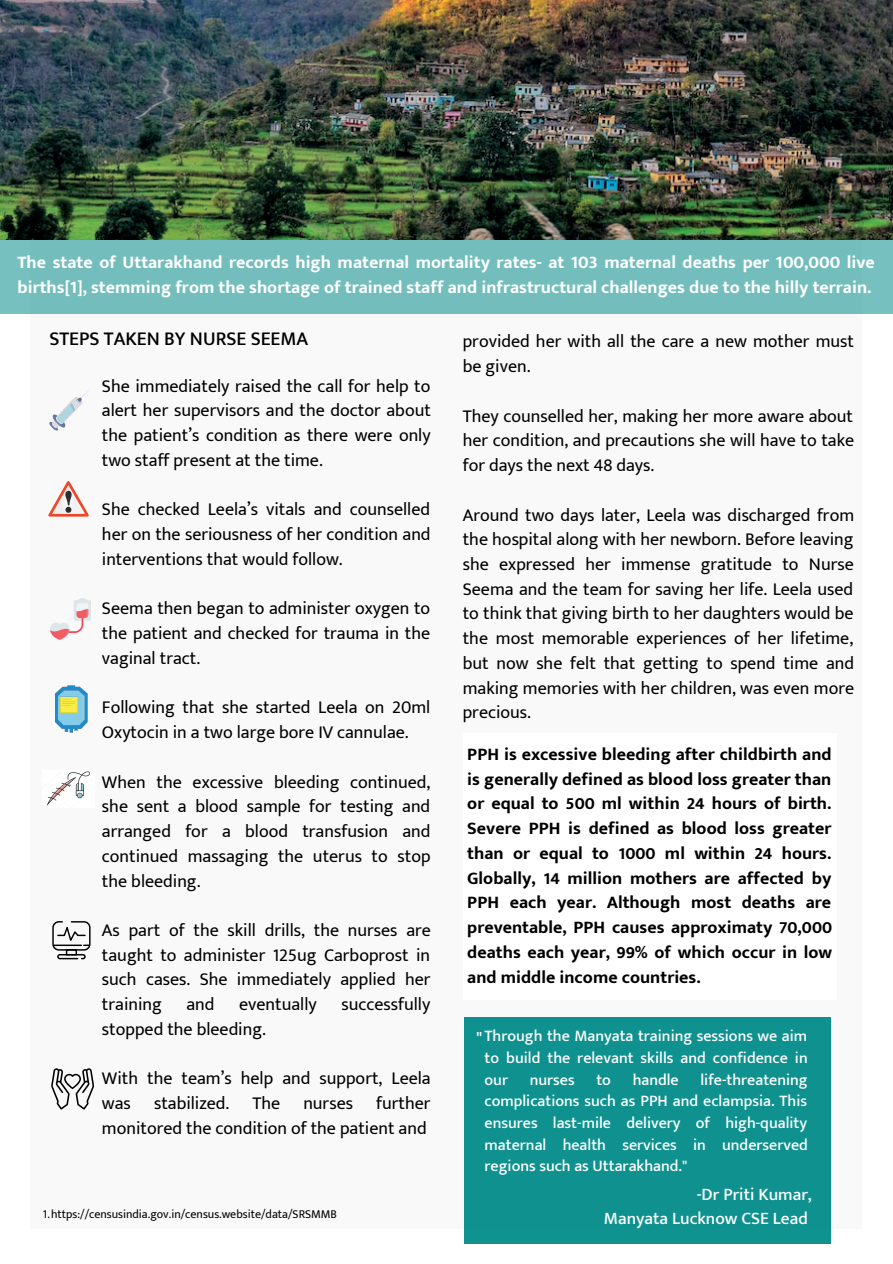
<style>
.page{position:relative;width:893px;height:1264px;background:#fff}
.page>*{position:absolute;margin:0;border:0;box-sizing:border-box;transform-origin:0 0}
.t1{font:500 19.5px "Mukta";color:#000}
.t2{font:500 18.75px "Mukta Mahee";color:#fff}
.t3{font:18px/24.8px "Mukta";color:#000;text-align:justify}
.t4{font:700 18px/24.8px "Mukta Mahee";color:#000;text-align:justify}
.t5{font:700 18px/24.8px "Mukta";color:#fff}
.t6{font:500 17.4px "Mukta Mahee";color:#fff}
.t7{font:500 16.05px/21.6px "Mukta Mahee";color:#fff;text-align:justify}
.t8{font:12px "Mukta";color:#000}
</style>
<div class="page">
<div style="left:31px;top:34px;width:831px;height:1194px;background:#f9f9f9"></div>
<div style="left:0;top:238px;width:892px;height:76px;background:#73bebc"></div>
<img style="left:0;top:0;width:892px;height:239px">
<svg style="left:49px;top:390px;width:40px;height:40px"></svg>
<svg style="left:48px;top:481px;width:41px;height:35px"></svg>
<img style="left:50px;top:599px;width:41px;height:40px">
<svg style="left:55px;top:685px;width:33px;height:47px;background:#8dc2c0"></svg>
<img style="left:47px;top:771px;width:43px;height:35px">
<div style="left:52px;top:921px;width:39px;height:29px;border:1px solid #000;border-radius:6px"></div>
<hr style="left:54px;top:944px;width:27px;height:2px;background:#000">
<svg style="left:56px;top:922px;width:33px;height:24px"></svg>
<div style="left:57px;top:954px;width:29px;height:5px;border:1px solid #000;border-radius:2px"></div>
<div style="left:66px;top:949px;width:11px;height:6px;border:1px solid #000"></div>
<svg style="left:51px;top:1068px;width:43px;height:41px"></svg>
<div style="left:462px;top:733px;width:374px;height:266px;background:#fff"></div>
<div style="left:464px;top:1017px;width:366px;height:226px;background:#0f928f"></div>
<p class="t5" style="left:17px;top:249px;width:858px">The state of Uttarakhand records high maternal mortality rates- at 103 maternal deaths per 100,000 live births[1], stemming from the shortage of trained staff and infrastructural challenges due to the hilly terrain.</p>
<p class="t1" style="left:49px;top:327px;width:260px">STEPS TAKEN BY NURSE SEEMA</p>
<p class="t3" style="left:102px;top:373px;width:330px">She immediately raised the call for help to alert her supervisors and the doctor about the patient’s condition as there were only two staff present at the time.</p>
<p class="t3" style="left:102px;top:497px;width:330px">She checked Leela’s vitals and counselled her on the seriousness of her condition and interventions that would follow.</p>
<p class="t3" style="left:102px;top:595px;width:330px">Seema then began to administer oxygen to the patient and checked for trauma in the vaginal tract.</p>
<p class="t3" style="left:102px;top:694px;width:330px">Following that she started Leela on 20ml<br>Oxytocin in a two large bore IV cannulae.</p>
<p class="t3" style="left:102px;top:769px;width:330px">When the excessive bleeding continued, she sent a blood sample for testing and arranged for a blood transfusion and continued massaging the uterus to stop the bleeding.</p>
<p class="t3" style="left:102px;top:917px;width:330px">As part of the skill drills, the nurses are taught to administer 125ug Carboprost in such cases. She immediately applied her training</p>
<p class="t3" style="left:462px;top:329px;width:393px">provided her with all the care a new mother must be given.</p>
<p class="t3" style="left:462px;top:403px;width:393px">They counselled her, making her more aware about her condition, and precautions she will have to take for days the next 48 days.</p>
<p class="t3" style="left:462px;top:502px;width:393px">Around two days later, Leela was discharged from the hospital along with her newborn. Before leaving she expressed her immense gratitude to Nurse Seema and the team for saving her life. Leela used to think that giving birth to her daughters would be the most memorable experiences of her lifetime, but now she felt that getting to spend time and making memories with her children, was even more precious.</p>
<p class="t4" style="left:467px;top:741px;width:366px">PPH is excessive bleeding after childbirth and is generally defined as blood loss greater than or equal to 500 ml within 24 hours of birth.<br>Severe PPH is defined as blood loss greater than or equal to 1000 ml within 24 hours.<br>Globally, 14 million mothers are affected by PPH each year. Although most deaths are preventable, PPH causes approximaty 70,000 deaths each year, 99% of which occur in low and middle income countries.</p>
<p class="t3" style="left:186px;top:991px;width:30px">and</p>
<p class="t3" style="left:239px;top:991px;width:79px">eventually</p>
<p class="t3" style="left:341px;top:991px;width:90px">successfully</p>
<p class="t3" style="left:102px;top:1016px;width:165px">stopped the bleeding.</p>
<p class="t3" style="left:102px;top:1065px;width:330px">With the team’s help and support, Leela was</p>
<p class="t7" style="left:484px;top:1025px;width:324px">Through the Manyata training sessions we aim to build the relevant skills and confidence in our</p>
<p class="t2" style="left:476px;top:1026px;width:8px">"</p>
<p class="t7" style="left:484px;top:1068px;width:325px;text-indent:216px">life-threatening complications such as PPH and eclampsia. This ensures last-mile delivery of high-quality maternal health services in underserved regions such as Uttarakhand."</p>
<p class="t7" style="left:529px;top:1068px;width:46px">nurses</p>
<p class="t7" style="left:596px;top:1068px;width:16px">to</p>
<p class="t7" style="left:632px;top:1068px;width:48px">handle</p>
<p class="t3" style="left:102px;top:1090px;width:330px;text-align:right">further<br>monitored the condition of the patient and</p>
<p class="t3" style="left:154px;top:1090px;width:77px">stabilized.</p>
<p class="t3" style="left:252px;top:1090px;width:29px">The</p>
<p class="t3" style="left:303px;top:1090px;width:51px">nurses</p>
<p class="t8" style="left:43px;top:1207px;width:295px">1.https://censusindia.gov.in/census.website/data/SRSMMB</p>
<p class="t6" style="left:696px;top:1184px;width:116px">-Dr Priti Kumar,</p>
<p class="t6" style="left:604px;top:1207px;width:205px">Manyata Lucknow CSE Lead</p>
</div>
